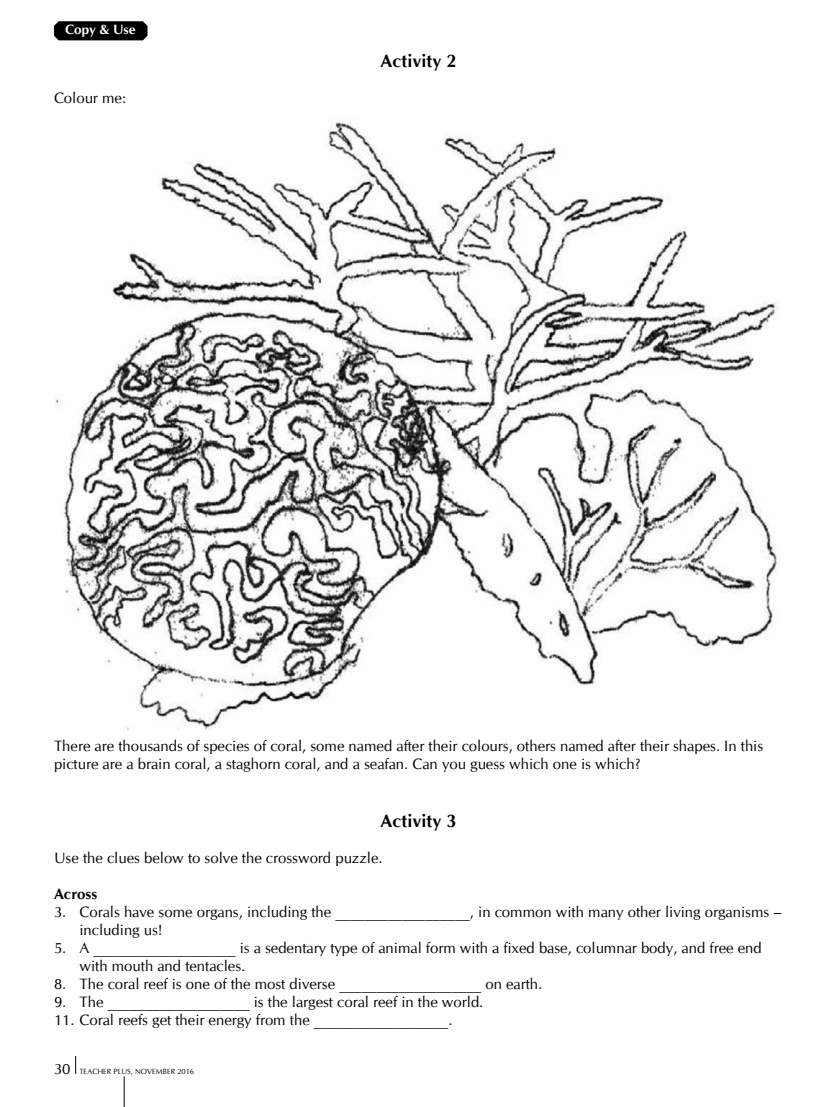
<style>
.page{position:relative;width:837px;height:1107px;background:#fff}
.page>*{position:absolute;margin:0;border:0;box-sizing:border-box;transform-origin:0 0}
.t1{font:700 18px "CG Omega";color:#000}
.t2{font:15px/18px "CG Omega";color:#000}
.t3{font:700 15px "CG Omega";color:#000}
.t4{font:700 13.5px "CG Omega";color:#fff}
.t5{font:7.5px "CG Omega";color:#000}
.s1{font-size:15px}
</style>
<div class="page">
<img style="left:55px;top:121px;width:724px;height:609px">
<svg style="left:54px;top:21px;width:94px;height:20px;background:#121212"></svg>
<hr style="left:124px;top:1076px;width:1px;height:31px;background:#000">
<svg style="left:75px;top:1056px;width:1px;height:18px"></svg>
<p class="t4" style="left:65px;top:21px;width:72px">Copy &amp; Use</p>
<p class="t2" style="left:54px;top:89px;width:74px">Colour me:</p>
<p class="t1" style="left:381px;top:50px;width:77px">Activity 2</p>
<p class="t2" style="left:54px;top:737px;width:711px">There are thousands of species of coral, some named after their colours, others named after their shapes. In this picture are a brain coral, a staghorn coral, and a seafan. Can you guess which one is which?</p>
<p class="t1" style="left:381px;top:809px;width:77px">Activity 3</p>
<p class="t2" style="left:54px;top:849px;width:330px">Use the clues below to solve the crossword puzzle.</p>
<p class="t3" style="left:54px;top:884px;width:45px">Across</p>
<p class="t2" style="left:80px;top:903px;width:704px;text-indent:-26px">3. Corals have some organs, including the __________________, in common with many other living organisms – including us!</p>
<p class="t2" style="left:80px;top:939px;width:684px;text-indent:-26px">5. A ___________________ is a sedentary type of animal form with a fixed base, columnar body, and free end with mouth and tentacles.</p>
<p class="t2" style="left:54px;top:975px;width:490px">8. The coral reef is one of the most diverse ___________________ on earth.</p>
<p class="t2" style="left:54px;top:993px;width:431px">9. The ___________________ is the largest coral reef in the world.</p>
<p class="t2" style="left:54px;top:1011px;width:400px">11. Coral reefs get their energy from the __________________.</p>
<p class="t5" style="left:54px;top:1067px;width:141px"><span class="s1">30</span> TEACHER PLUS, NOVEMBER 2016</p>
</div>
